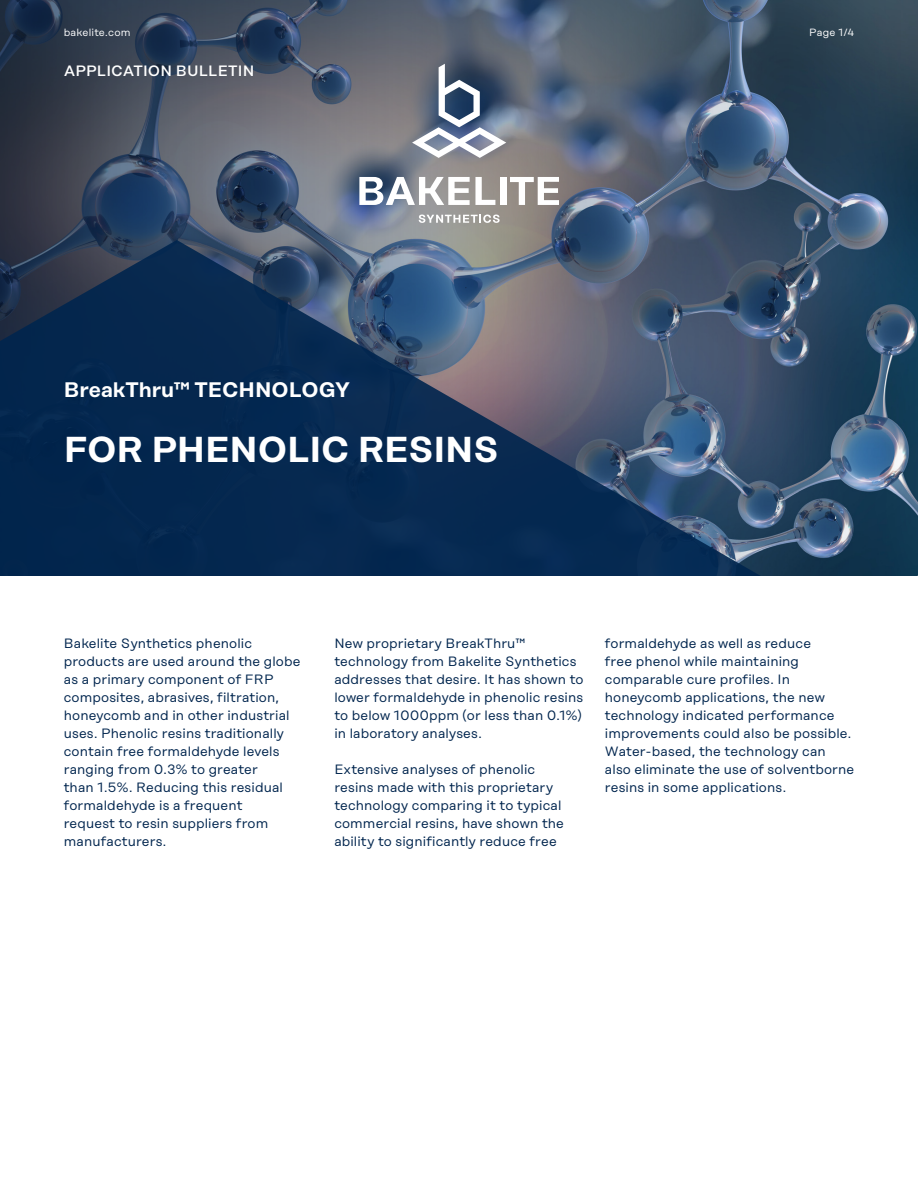
<style>
.page{position:relative;width:918px;height:1188px;background:#fff}
.page>*{position:absolute;margin:0;border:0;box-sizing:border-box;transform-origin:0 0}
.t1{font:600 36px "Rational Display";letter-spacing:-.005em;color:#fff}
.t2{font:600 21px "Rational Display";color:#fff}
.t3{font:500 15px "Rational Display";letter-spacing:.005em;color:#fff}
.Body_Text_9_Pt{font:13.5px/18px "Rational Display";letter-spacing:.01em;color:#00254e}
.t4{font:10.5px "Rational Display";letter-spacing:.02em;color:#fff}
</style>
<div class="page">
<svg style="left:0;top:0;width:918px;height:576px;background:#45566a"></svg>
<svg style="left:0;top:240px;width:761px;height:336px;background:#253f60"></svg>
<svg style="left:412px;top:64px;width:94px;height:94px"></svg>
<svg style="left:359px;top:177px;width:136px;height:28px"></svg>
<div style="left:500px;top:177px;width:6px;height:28px;background:#fff"></div>
<svg style="left:510px;top:177px;width:49px;height:28px"></svg>
<svg style="left:419px;top:215px;width:81px;height:8px"></svg>
<p class="t4" style="left:64px;top:27px;width:68px">bakelite.com</p>
<p class="t4" style="left:809px;top:27px;width:47px">Page 1/4</p>
<p class="t3" style="left:64px;top:62px;width:192px">APPLICATION BULLETIN</p>
<h2 class="t2" style="left:64px;top:377px;width:288px">BreakThru™ TECHNOLOGY</h2>
<h1 class="t1" style="left:64px;top:428px;width:436px">FOR PHENOLIC RESINS</h1>
<p class="Body_Text_9_Pt" style="left:64px;top:634px;width:238px">Bakelite Synthetics phenolic products are used around the globe as a primary component of FRP composites, abrasives, filtration, honeycomb and in other industrial uses. Phenolic resins traditionally contain free formaldehyde levels ranging from 0.3% to greater<br>than 1.5%. Reducing this residual formaldehyde is a frequent<br>request to resin suppliers from manufacturers.</p>
<p class="Body_Text_9_Pt" style="left:334px;top:634px;width:251px">New proprietary BreakThru™ technology from Bakelite Synthetics addresses that desire. It has shown to lower formaldehyde in phenolic resins to below 1000ppm (or less than 0.1%) in laboratory analyses.</p>
<p class="Body_Text_9_Pt" style="left:334px;top:760px;width:231px">Extensive analyses of phenolic resins made with this proprietary technology comparing it to typical commercial resins, have shown the ability to significantly reduce free</p>
<p class="Body_Text_9_Pt" style="left:605px;top:634px;width:251px">formaldehyde as well as reduce<br>free phenol while maintaining comparable cure profiles. In honeycomb applications, the new technology indicated performance improvements could also be possible.<br>Water-based, the technology can also eliminate the use of solventborne resins in some applications.</p>
</div>
